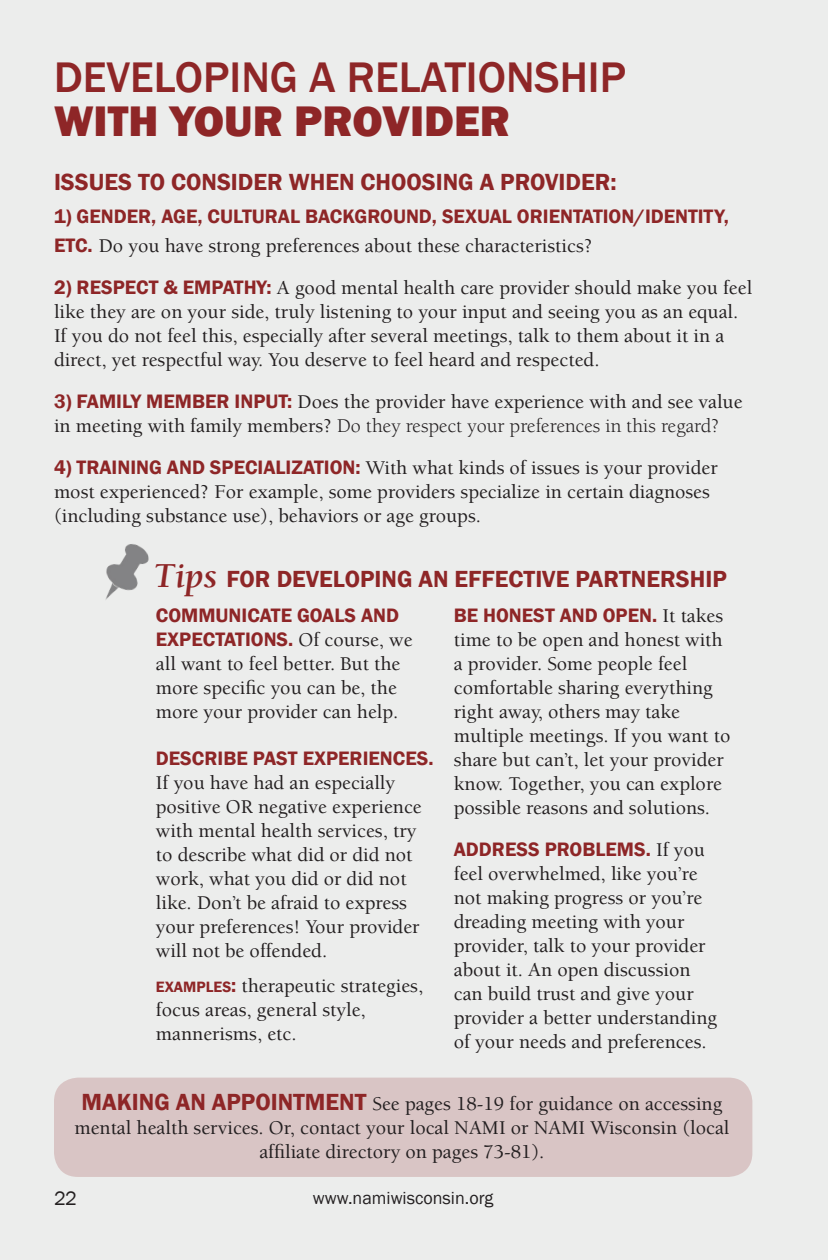
<style>
.page{position:relative;width:828px;height:1260px;background:#ecedec}
.page>*{position:absolute;margin:0;border:0;box-sizing:border-box;transform-origin:0 0}
.t1{font:500 44px/44px "Franklin Gothic";color:#8e2627}
.Body_Content-_do_not{font:600 24px "Franklin Gothic";color:#8e2627}
.Tips_body_content{font:500 20px/24px "Berkeley Std";color:#231f20}
.Body_Content-_do_not-2{font:500 20px/24px "Berkeley Std";color:#231f20;text-align:center}
.t2{font:600 20px/28.8px "Franklin Gothic";color:#8e2627}
.t3{font:20px "Franklin Gothic";color:#231f20}
.t4{font:18px "Franklin Gothic";color:#231f20}
.s1{font-weight:800}
.s2{font-family:"Berkeley Std";font-weight:500;color:#231f20}
.s3{font-family:"Franklin Gothic";font-weight:600;color:#8e2627}
.s4{font-weight:400}
.s5{font-family:"Berkeley Std";font-weight:700;font-style:italic;font-size:36px}
.s6{font-family:"Franklin Gothic";font-weight:600;font-size:15.4px;color:#8e2627}
.s7{font-family:"Franklin Gothic";font-weight:600;font-size:24px;color:#8e2627}
</style>
<div class="page">
<img style="left:105px;top:544px;width:44px;height:56px">
<div style="left:54px;top:1078px;width:698px;height:99px;background:#d9c5c5;border-radius:24px"></div>
<p class="t1" style="left:54px;top:55px;width:574px">DEVELOPING A RELATIONSHIP<br><span class="s1">WITH YOUR PROVIDER</span></p>
<p class="Body_Content-_do_not" style="left:54px;top:168px;width:564px">ISSUES TO CONSIDER WHEN CHOOSING A PROVIDER:</p>
<p class="t2" style="left:54px;top:203px;width:676px">1) GENDER, AGE, CULTURAL BACKGROUND, SEXUAL ORIENTATION/IDENTITY,<br>ETC. <span class="s2">Do you have strong preferences about these characteristics?</span></p>
<p class="Tips_body_content" style="left:54px;top:276px;width:700px"><span class="s3">2) RESPECT &amp; EMPATHY:</span> A good mental health care provider should make you feel like they are on your side, truly listening to your input and seeing you as an equal.<br>If you do not feel this, especially after several meetings, talk to them about it in a direct, yet respectful way. You deserve to feel heard and respected.</p>
<p class="Tips_body_content" style="left:54px;top:390px;width:690px"><span class="s3">3) FAMILY MEMBER INPUT:</span> Does the provider have experience with and see value in meeting with family members? <span class="s4">Do they respect your preferences in this regard?</span></p>
<p class="Tips_body_content" style="left:54px;top:456px;width:665px"><span class="s3">4) TRAINING AND SPECIALIZATION:</span> With what kinds of issues is your provider most experienced? For example, some providers specialize in certain diagnoses (including substance use), behaviors or age groups.</p>
<p class="Body_Content-_do_not" style="left:154px;top:564px;width:574px"><span class="s5">Tips</span> FOR DEVELOPING AN EFFECTIVE PARTNERSHIP</p>
<p class="Tips_body_content" style="left:156px;top:604px;width:258px"><span class="s3">COMMUNICATE GOALS AND<br>EXPECTATIONS.</span> Of course, we all want to feel better. But the more specific you can be, the more your provider can help.</p>
<p class="Tips_body_content" style="left:156px;top:747px;width:279px"><span class="s3">DESCRIBE PAST EXPERIENCES.<br></span>If you have had an especially positive OR negative experience with mental health services, try to describe what did or did not work, what you did or did not like. Don’t be afraid to express your preferences! Your provider will not be offended.</p>
<p class="Tips_body_content" style="left:156px;top:974px;width:269px"><span class="s6">EXAMPLES</span><span class="s3">:</span> therapeutic strategies, focus areas, general style, mannerisms, etc.</p>
<p class="Tips_body_content" style="left:454px;top:604px;width:278px"><span class="s3">BE HONEST AND OPEN.</span> It takes time to be open and honest with a provider. Some people feel comfortable sharing everything right away, others may take multiple meetings. If you want to share but can’t, let your provider know. Together, you can explore possible reasons and solutions.</p>
<p class="Tips_body_content" style="left:454px;top:838px;width:265px"><span class="s3">ADDRESS PROBLEMS.</span> If you feel overwhelmed, like you’re not making progress or you’re dreading meeting with your provider, talk to your provider about it. An open discussion can build trust and give your provider a better understanding of your needs and preferences.</p>
<p class="Body_Content-_do_not-2" style="left:74px;top:1092px;width:657px"><span class="s7">MAKING AN APPOINTMENT</span> See pages 18-19 for guidance on accessing mental health services. Or, contact your local NAMI or NAMI Wisconsin (local affiliate directory on pages 73-81).</p>
<p class="t3" style="left:54px;top:1186px;width:25px">22</p>
<p class="t4" style="left:313px;top:1187px;width:182px">www.namiwisconsin.org</p>
</div>
